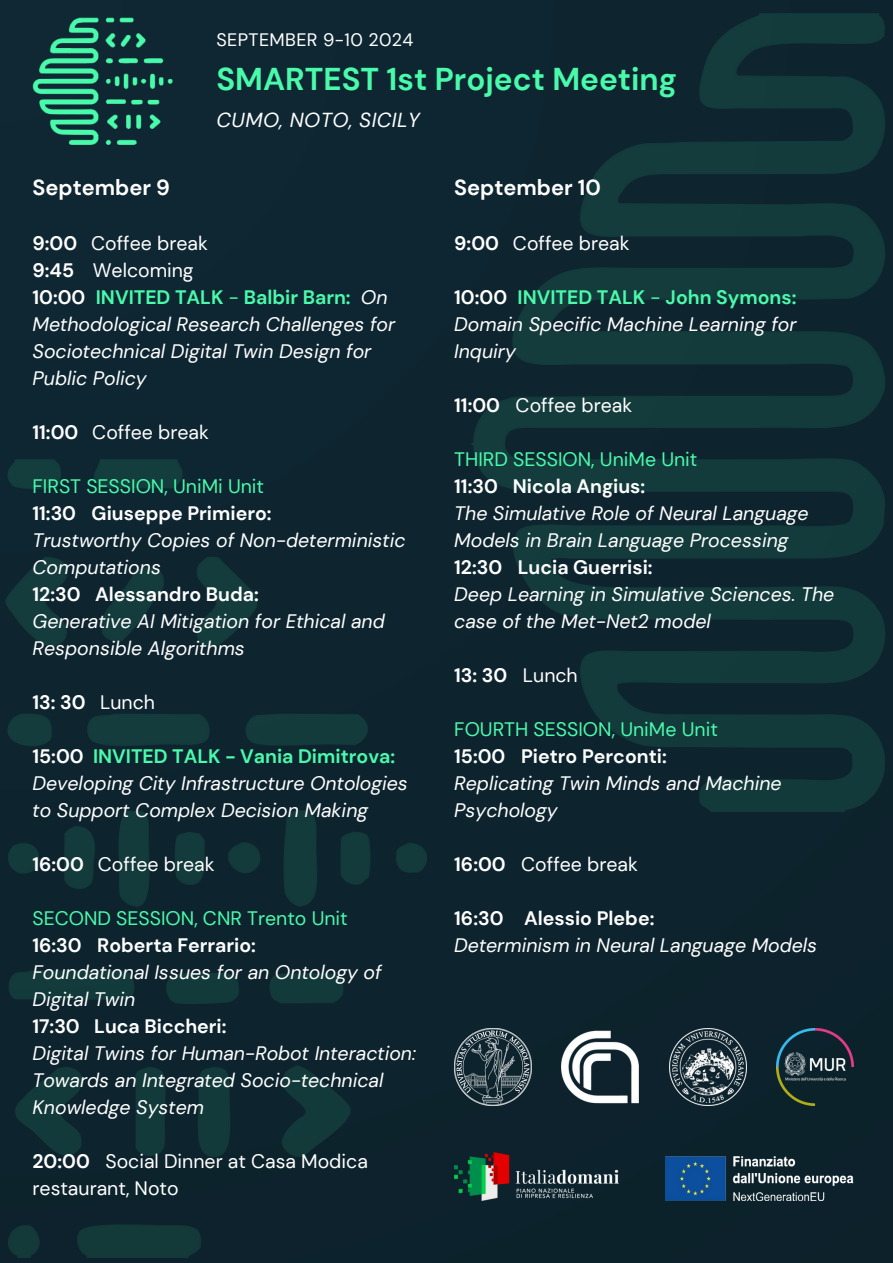
<style>
.page{position:relative;width:893px;height:1263px;background:#0e2631}
.page>*{position:absolute;margin:0;border:0;box-sizing:border-box;transform-origin:0 0}
.t1{font:700 31.5px "DM Sans";color:#4afaab}
.t2{font:700 21.75px "DM Sans";color:#fff}
.t3{font:italic 20.25px "DM Sans";letter-spacing:.02em;color:#fff}
.t4{font:italic 19.5px/27px "DM Sans";color:#fff}
.t5{font:700 19.5px "DM Sans";color:#fff}
.t6{font:19.5px/27px "DM Sans";color:#fff}
.t7{font:19.5px "DM Sans";color:#4afaab}
.t8{font:700 19.5px "DM Sans";color:#4afaab}
.t9{font:18px "DM Sans";letter-spacing:.02em;color:#fff}
.s1{font-weight:700}
.s2{font-weight:700;font-style:normal}
.s3{font-weight:700;font-style:normal;color:#4afaab}
.s4{font-style:normal;color:#4afaab}
.s5{font-weight:400}
.s6{color:#fff}
</style>
<div class="page">
<img style="left:491px;top:13px;width:394px;height:799px">
<img style="left:6px;top:407px;width:497px;height:851px">
<img style="left:561px;top:1030px;width:78px;height:74px">
<img style="left:669px;top:1029px;width:77px;height:77px">
<img style="left:454px;top:1029px;width:77px;height:77px">
<img style="left:454px;top:1152px;width:164px;height:48px">
<img style="left:665px;top:1156px;width:188px;height:44px">
<img style="left:32px;top:17px;width:141px;height:128px">
<img style="left:776px;top:1029px;width:77px;height:77px">
<p class="t9" style="left:216px;top:28px;width:198px">SEPTEMBER 9-10 2024</p>
<p class="t1" style="left:216px;top:59px;width:462px">SMARTEST 1st Project Meeting</p>
<p class="t3" style="left:216px;top:107px;width:205px">CUMO, NOTO, SICILY</p>
<p class="t2" style="left:32px;top:174px;width:139px">September 9</p>
<p class="t6" style="left:32px;top:230px;width:177px"><span class="s1">9:00</span> Coffee break</p>
<p class="t6" style="left:32px;top:257px;width:163px"><span class="s1">9:45</span> Welcoming</p>
<p class="t4" style="left:32px;top:284px;width:364px"><span class="s2">10:00</span> <span class="s3">INVITED TALK</span> <span class="s4">-</span> <span class="s3">Balbir Barn:</span> On<br>Methodological Research Challenges for<br>Sociotechnical Digital Twin Design for<br>Public Policy</p>
<p class="t6" style="left:32px;top:419px;width:178px"><span class="s1">11:00</span> Coffee break</p>
<p class="t7" style="left:32px;top:474px;width:233px">FIRST SESSION, UniMi Unit</p>
<p class="t5" style="left:32px;top:501px;width:241px">11:30 Giuseppe Primiero:</p>
<p class="t4" style="left:32px;top:527px;width:374px">Trustworthy Copies of Non-deterministic<br>Computations</p>
<p class="t5" style="left:32px;top:582px;width:228px">12:30 Alessandro Buda:</p>
<p class="t4" style="left:32px;top:608px;width:354px">Generative AI Mitigation for Ethical and<br>Responsible Algorithms</p>
<p class="t5" style="left:32px;top:690px;width:124px">13: 30 <span class="s5">Lunch</span></p>
<p class="t4" style="left:32px;top:743px;width:377px"><span class="s2">15:00</span> <span class="s3">INVITED TALK - Vania Dimitrova:<br></span>Developing City Infrastructure Ontologies to Support Complex Decision Making</p>
<p class="t6" style="left:32px;top:851px;width:184px"><span class="s1">16:00</span> Coffee break</p>
<p class="t7" style="left:32px;top:906px;width:317px">SECOND SESSION, CNR Trento Unit</p>
<p class="t5" style="left:32px;top:933px;width:225px">16:30 Roberta Ferrario:</p>
<h3 class="t4" style="left:32px;top:959px;width:350px">Foundational Issues for an Ontology of<br>Digital Twin</h3>
<p class="t5" style="left:32px;top:1014px;width:195px">17:30 Luca Biccheri:</p>
<p class="t4" style="left:32px;top:1040px;width:385px">Digital Twins for Human-Robot Interaction:<br>Towards an Integrated Socio-technical<br>Knowledge System</p>
<p class="t6" style="left:32px;top:1148px;width:337px"><span class="s1">20:00</span> Social Dinner at Casa Modica restaurant, Noto</p>
<p class="t2" style="left:454px;top:174px;width:148px">September 10</p>
<p class="t6" style="left:454px;top:230px;width:177px"><span class="s1">9:00</span> Coffee break</p>
<p class="t8" style="left:454px;top:285px;width:344px"><span class="s6">10:00</span> INVITED TALK <span class="s5">-</span> John Symons:</p>
<p class="t4" style="left:454px;top:311px;width:344px">Domain Specific Machine Learning for<br>Inquiry</p>
<p class="t6" style="left:454px;top:392px;width:180px"><span class="s1">11:00</span> Coffee break</p>
<p class="t7" style="left:454px;top:447px;width:245px">THIRD SESSION, UniMe Unit</p>
<p class="t5" style="left:454px;top:474px;width:192px">11:30 Nicola Angius:</p>
<p class="t4" style="left:454px;top:500px;width:356px">The Simulative Role of Neural Language<br>Models in Brain Language Processing</p>
<p class="t5" style="left:454px;top:555px;width:200px">12:30 Lucia Guerrisi:</p>
<p class="t4" style="left:454px;top:581px;width:381px">Deep Learning in Simulative Sciences. The case of the Met-Net2 model</p>
<p class="t5" style="left:454px;top:663px;width:125px">13: 30 <span class="s5">Lunch</span></p>
<p class="t7" style="left:454px;top:717px;width:265px">FOURTH SESSION, UniMe Unit</p>
<p class="t5" style="left:454px;top:744px;width:214px">15:00 Pietro Perconti:</p>
<p class="t4" style="left:454px;top:770px;width:329px">Replicating Twin Minds and Machine<br>Psychology</p>
<p class="t6" style="left:454px;top:851px;width:185px"><span class="s1">16:00</span> Coffee break</p>
<p class="t5" style="left:454px;top:906px;width:202px">16:30 Alessio Plebe:</p>
<p class="t4" style="left:454px;top:932px;width:364px">Determinism in Neural Language Models</p>
</div>
